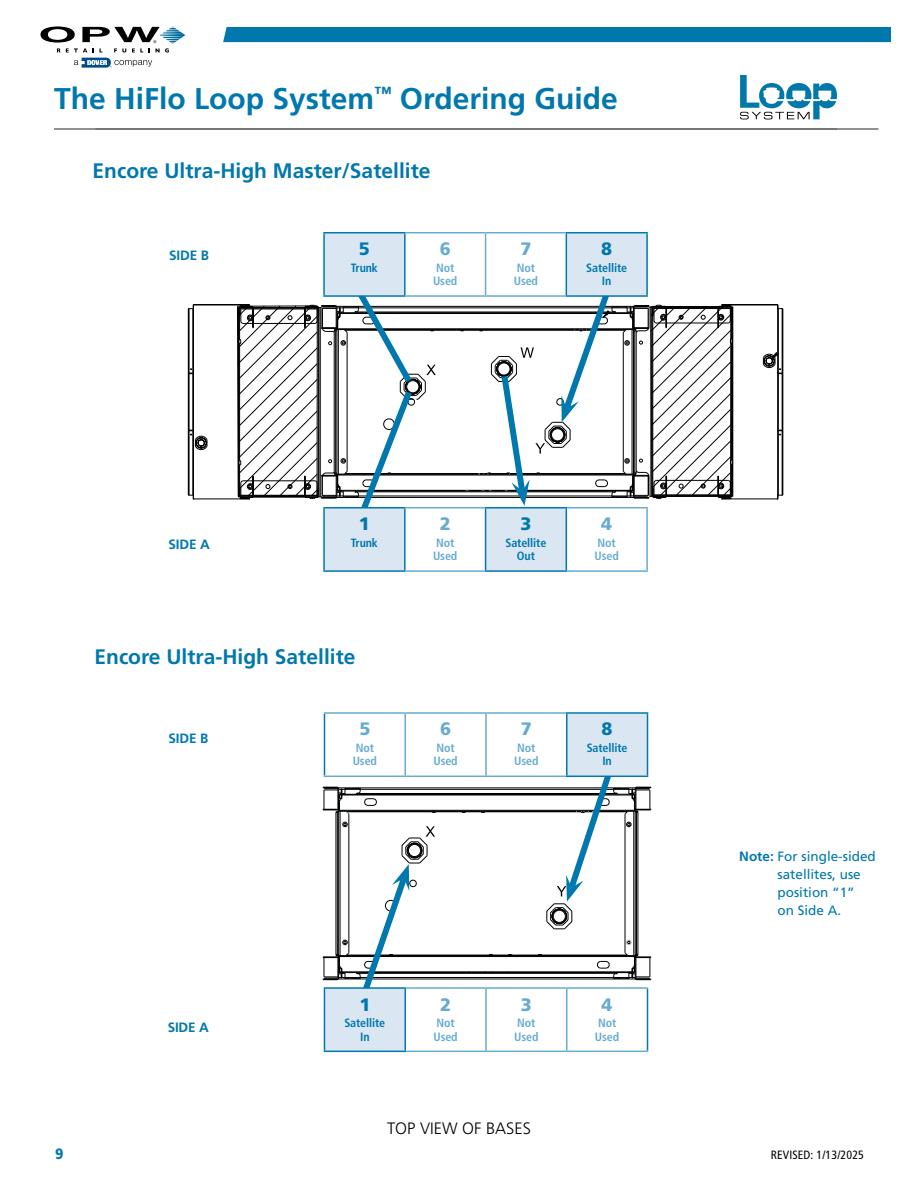
<style>
.page{position:relative;width:918px;height:1188px;background:#fff}
.page>*{position:absolute;margin:0;border:0;box-sizing:border-box;transform-origin:0 0}
.t1{font:700 30px "Frutiger LT Std";color:#0078ae}
.t2{font:700 21px "Frutiger LT Std";color:#0078ae}
.t3{font:900 18px "Frutiger LT Std";color:#67abd1}
.t4{font:900 18px "Frutiger LT Std";color:#0078ae}
.t5{font:300 16.5px "Frutiger LT Std";color:#000}
.t6{font:900 15px "Frutiger LT Std";color:#0078ae;scale:.91 1}
.t7{font:13.5px/18px "Frutiger LT Std";color:#0078ae}
.t8{font:700 13.5px "Frutiger LT Std";letter-spacing:-.01em;color:#0078ae}
.t9{font:700 condensed 12px/13.5px "Frutiger LT Std";letter-spacing:-.01em;color:#67abd1}
.t10{font:700 condensed 12px/13.5px "Frutiger LT Std";letter-spacing:-.01em;color:#0078ae;text-align:center}
.t11{font:condensed 12px "Frutiger LT Std";letter-spacing:.01em;color:#000}
.s1{font-weight:700}
</style>
<div class="page">
<svg style="left:41px;top:26px;width:144px;height:42px"></svg>
<hr style="left:54px;top:128px;width:783px;height:2px;background:#6d6e71">
<div style="left:223px;top:27px;width:668px;height:15px;background:#0078ae"></div>
<svg style="left:740px;top:75px;width:97px;height:44px"></svg>
<hr style="left:95px;top:128px;width:783px;height:2px;background:#6d6e71">
<hr style="left:323px;top:232px;width:83px;height:1px;background:#0078ae">
<hr style="left:566px;top:232px;width:82px;height:1px;background:#0078ae">
<hr style="left:406px;top:232px;width:80px;height:1px;background:#67abd1">
<hr style="left:486px;top:232px;width:80px;height:1px;background:#67abd1">
<svg style="left:188px;top:233px;width:595px;height:337px"></svg>
<hr style="left:323px;top:507px;width:83px;height:2px;background:#0078ae">
<hr style="left:323px;top:509px;width:2px;height:61px;background:#0078ae">
<hr style="left:404px;top:509px;width:2px;height:61px;background:#0078ae">
<hr style="left:485px;top:507px;width:82px;height:2px;background:#0078ae">
<hr style="left:485px;top:509px;width:1px;height:61px;background:#0078ae">
<hr style="left:566px;top:509px;width:1px;height:61px;background:#0078ae">
<hr style="left:323px;top:570px;width:83px;height:2px;background:#0078ae">
<hr style="left:485px;top:570px;width:82px;height:2px;background:#0078ae">
<hr style="left:406px;top:507px;width:79px;height:2px;background:#67abd1">
<hr style="left:406px;top:570px;width:79px;height:2px;background:#67abd1">
<hr style="left:567px;top:507px;width:81px;height:2px;background:#67abd1">
<hr style="left:646px;top:509px;width:2px;height:61px;background:#67abd1">
<hr style="left:567px;top:570px;width:81px;height:2px;background:#67abd1">
<svg style="left:322px;top:765px;width:330px;height:234px"></svg>
<div style="left:567px;top:713px;width:81px;height:63px;background:#dae7f2"></div>
<hr style="left:324px;top:714px;width:1px;height:62px;background:#0078ae">
<hr style="left:566px;top:712px;width:82px;height:2px;background:#0078ae">
<hr style="left:566px;top:714px;width:2px;height:62px;background:#0078ae">
<hr style="left:647px;top:714px;width:1px;height:62px;background:#0078ae">
<hr style="left:566px;top:776px;width:82px;height:1px;background:#0078ae">
<hr style="left:324px;top:712px;width:81px;height:2px;background:#67abd1">
<hr style="left:405px;top:712px;width:81px;height:2px;background:#67abd1">
<hr style="left:486px;top:712px;width:80px;height:2px;background:#67abd1">
<hr style="left:324px;top:776px;width:81px;height:1px;background:#67abd1">
<hr style="left:405px;top:776px;width:81px;height:1px;background:#67abd1">
<hr style="left:486px;top:776px;width:80px;height:1px;background:#67abd1">
<hr style="left:404px;top:714px;width:2px;height:62px;background:#67abd1">
<hr style="left:485px;top:714px;width:2px;height:62px;background:#67abd1">
<div style="left:324px;top:988px;width:81px;height:63px;background:#dae7f2"></div>
<hr style="left:324px;top:987px;width:82px;height:2px;background:#0078ae">
<hr style="left:324px;top:989px;width:1px;height:62px;background:#0078ae">
<hr style="left:404px;top:989px;width:2px;height:62px;background:#0078ae">
<hr style="left:647px;top:989px;width:1px;height:62px;background:#0078ae">
<hr style="left:324px;top:1051px;width:82px;height:1px;background:#0078ae">
<hr style="left:406px;top:987px;width:80px;height:2px;background:#67abd1">
<hr style="left:486px;top:987px;width:81px;height:2px;background:#67abd1">
<hr style="left:567px;top:987px;width:81px;height:2px;background:#67abd1">
<hr style="left:406px;top:1051px;width:80px;height:1px;background:#67abd1">
<hr style="left:486px;top:1051px;width:81px;height:1px;background:#67abd1">
<hr style="left:567px;top:1051px;width:81px;height:1px;background:#67abd1">
<hr style="left:485px;top:989px;width:2px;height:62px;background:#67abd1">
<hr style="left:566px;top:989px;width:2px;height:62px;background:#67abd1">
<h1 class="t1" style="left:54px;top:81px;width:565px">The HiFlo Loop System<sup>™</sup> Ordering Guide</h1>
<h2 class="t2" style="left:93px;top:158px;width:340px">Encore Ultra-High Master/Satellite</h2>
<p class="t8" style="left:169px;top:247px;width:41px">SIDE B</p>
<h3 class="t4" style="left:359px;top:238px;width:13px">5</h3>
<p class="t10" style="left:351px;top:261px;width:28px">Trunk</p>
<h3 class="t3" style="left:440px;top:238px;width:13px">6</h3>
<p class="t9" style="left:433px;top:261px;width:26px">Not<br>Used</p>
<h3 class="t3" style="left:520px;top:238px;width:13px">7</h3>
<p class="t9" style="left:514px;top:261px;width:26px">Not<br>Used</p>
<h3 class="t4" style="left:601px;top:238px;width:13px">8</h3>
<p class="t10" style="left:586px;top:261px;width:42px">Satellite<br>In</p>
<p class="t8" style="left:168px;top:536px;width:43px">SIDE A</p>
<h3 class="t4" style="left:359px;top:513px;width:13px">1</h3>
<p class="t10" style="left:351px;top:536px;width:28px">Trunk</p>
<h2 class="t2" style="left:94px;top:645px;width:263px">Encore Ultra-High Satellite</h2>
<p class="t8" style="left:168px;top:730px;width:41px">SIDE B</p>
<h3 class="t3" style="left:359px;top:718px;width:13px">5</h3>
<p class="t9" style="left:353px;top:741px;width:26px">Not<br>Used</p>
<h3 class="t3" style="left:440px;top:513px;width:13px">2</h3>
<p class="t9" style="left:433px;top:536px;width:26px">Not<br>Used</p>
<h3 class="t4" style="left:520px;top:513px;width:13px">3</h3>
<p class="t10" style="left:506px;top:536px;width:42px">Satellite<br>Out</p>
<h3 class="t3" style="left:601px;top:513px;width:13px">4</h3>
<p class="t9" style="left:595px;top:536px;width:26px">Not<br>Used</p>
<h3 class="t3" style="left:440px;top:718px;width:13px">6</h3>
<p class="t9" style="left:433px;top:741px;width:26px">Not<br>Used</p>
<h3 class="t3" style="left:521px;top:718px;width:13px">7</h3>
<p class="t9" style="left:514px;top:741px;width:26px">Not<br>Used</p>
<h3 class="t4" style="left:602px;top:718px;width:13px">8</h3>
<p class="t10" style="left:587px;top:741px;width:42px">Satellite<br>In</p>
<p class="t6" style="left:55px;top:1144px;width:11px">9</p>
<p class="t8" style="left:168px;top:1019px;width:43px">SIDE A</p>
<h3 class="t4" style="left:359px;top:993px;width:13px">1</h3>
<p class="t10" style="left:344px;top:1016px;width:42px">Satellite<br>In</p>
<h3 class="t3" style="left:440px;top:993px;width:13px">2</h3>
<p class="t9" style="left:433px;top:1016px;width:26px">Not<br>Used</p>
<h3 class="t3" style="left:521px;top:993px;width:13px">3</h3>
<p class="t9" style="left:514px;top:1016px;width:26px">Not<br>Used</p>
<h3 class="t5" style="left:387px;top:1119px;width:145px">TOP VIEW OF BASES</h3>
<h3 class="t3" style="left:602px;top:993px;width:13px">4</h3>
<p class="t9" style="left:595px;top:1016px;width:26px">Not<br>Used</p>
<p class="t7" style="left:778px;top:848px;width:100px;text-indent:-38px"><span class="s1">Note:</span> For single-sided satellites, use position “1”<br>on Side A.</p>
<p class="t11" style="left:771px;top:1148px;width:95px">REVISED: 1/13/2025</p>
</div>
